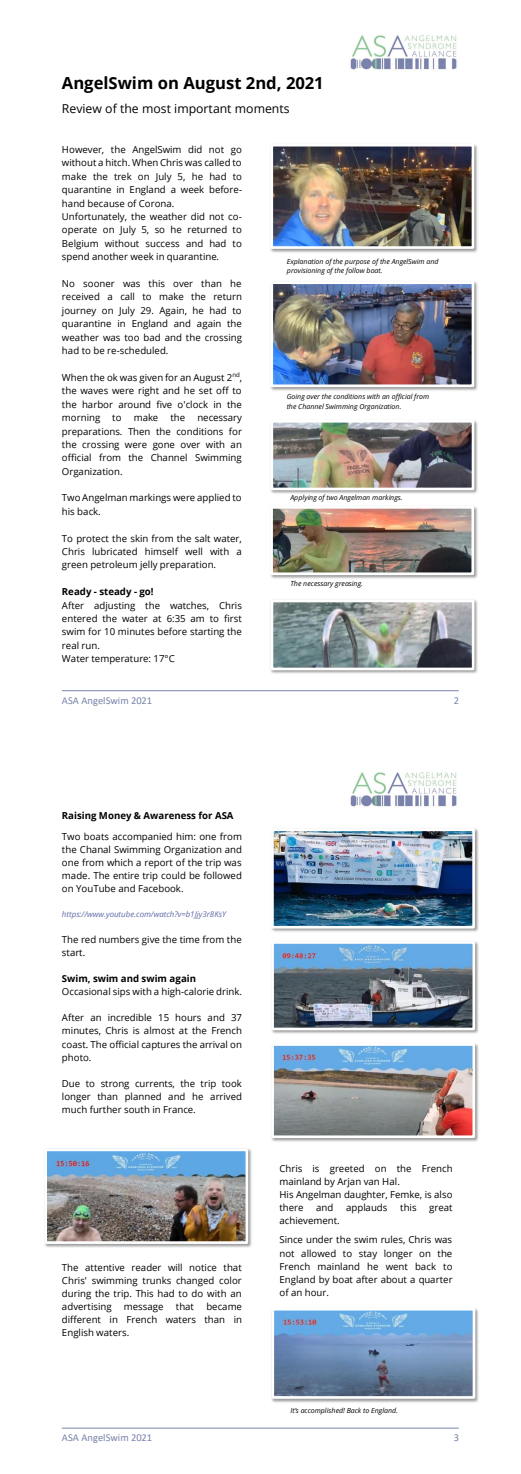
<style>
.page{position:relative;width:521px;height:1474px;background:#fff}
.page>*{position:absolute;margin:0;border:0;box-sizing:border-box;transform-origin:0 0}
.t1{font:700 16.62px "Open Sans";color:#000}
.t2{font:12.25px "Open Sans";color:#000}
.t3{font:10.5px "Calibri";color:#7982ab}
.t4{font:9.62px/13.4px "Open Sans";color:#000;text-align:justify}
.t5{font:700 9.62px "Open Sans";color:#000}
.t6{font:italic 7.88px "Open Sans";letter-spacing:.005em;color:#6068a6}
.t7{font:italic 7px/9.6px "Open Sans";color:#000}
</style>
<div class="page">
<img style="left:350px;top:35px;width:107px;height:35px">
<hr style="left:62px;top:690px;width:397px;height:1px;background:#7a83ac">
<img style="left:270px;top:144px;width:208px;height:109px">
<img style="left:274px;top:148px;width:196px;height:97px">
<div style="left:270px;top:144px;width:204px;height:105px;border:3px solid #fff"></div>
<img style="left:270px;top:281px;width:208px;height:110px">
<img style="left:274px;top:285px;width:196px;height:98px">
<div style="left:270px;top:281px;width:204px;height:106px;border:3px solid #fff"></div>
<img style="left:270px;top:420px;width:208px;height:74px">
<img style="left:274px;top:424px;width:196px;height:62px">
<div style="left:270px;top:420px;width:204px;height:70px;border:3px solid #fff"></div>
<img style="left:270px;top:506px;width:208px;height:73px">
<img style="left:274px;top:510px;width:196px;height:61px">
<div style="left:270px;top:506px;width:204px;height:69px;border:3px solid #fff"></div>
<img style="left:270px;top:600px;width:208px;height:74px">
<img style="left:275px;top:603px;width:195px;height:63px">
<div style="left:271px;top:599px;width:203px;height:71px;border:3px solid #fff"></div>
<img style="left:350px;top:772px;width:107px;height:35px">
<hr style="left:62px;top:1427px;width:397px;height:1px;background:#7a83ac">
<img style="left:271px;top:829px;width:208px;height:103px">
<img style="left:275px;top:832px;width:196px;height:92px">
<div style="left:271px;top:828px;width:204px;height:100px;border:3px solid #fff"></div>
<img style="left:271px;top:941px;width:208px;height:93px">
<img style="left:275px;top:945px;width:196px;height:81px">
<div style="left:271px;top:941px;width:204px;height:89px;border:3px solid #fff"></div>
<img style="left:271px;top:1043px;width:208px;height:99px">
<img style="left:275px;top:1047px;width:196px;height:87px">
<div style="left:271px;top:1043px;width:204px;height:95px;border:3px solid #fff"></div>
<img style="left:44px;top:1149px;width:208px;height:99px">
<img style="left:48px;top:1152px;width:196px;height:87px">
<div style="left:44px;top:1148px;width:204px;height:95px;border:3px solid #fff"></div>
<img style="left:271px;top:1308px;width:208px;height:95px">
<img style="left:275px;top:1311px;width:196px;height:83px">
<div style="left:271px;top:1307px;width:204px;height:91px;border:3px solid #fff"></div>
<h1 class="t1" style="left:62px;top:71px;width:263px">AngelSwim on August 2nd, 2021</h1>
<p class="t2" style="left:62px;top:99px;width:229px">Review of the most important moments</p>
<p class="t4" style="left:62px;top:142px;width:182px;text-align:left">However, the AngelSwim did not go without a hitch. When Chris was called to make the trek on July 5, he had to quarantine in England a week before&shy;hand because of Corona.<br>Unfortunately, the weather did not co&shy;operate on July 5, so he returned to Belgium without success and had to spend another week in quarantine.</p>
<p class="t4" style="left:62px;top:276px;width:182px">No sooner was this over than he received a call to make the return journey on July 29. Again, he had to quarantine in England and again the weather was too bad and the crossing had to be re-scheduled.</p>
<p class="t4" style="left:62px;top:370px;width:182px">When the ok was given for an August 2<sup>nd</sup>, the waves were right and he set off to the harbor around five o'clock in the morning to</p>
<p class="t7" style="left:287px;top:256px;width:153px">Explanation of the purpose of the AngelSwim and provisioning of the follow boat.</p>
<p class="t7" style="left:287px;top:391px;width:144px">Going over the conditions with an official from the Channel Swimming Organization.</p>
<p class="t4" style="left:134px;top:410px;width:26px">make</p>
<p class="t4" style="left:170px;top:410px;width:16px">the</p>
<p class="t4" style="left:62px;top:410px;width:182px;text-indent:135px">necessary preparations. Then the conditions for the crossing were gone over with an official from the Channel Swimming Organization.</p>
<p class="t4" style="left:62px;top:490px;width:181px">Two Angelman markings were applied to his back.</p>
<p class="t4" style="left:62px;top:531px;width:181px">To protect the skin from the salt water, Chris lubricated himself well with a green petroleum jelly preparation.</p>
<p class="t5" style="left:62px;top:585px;width:93px">Ready - steady - go!</p>
<p class="t4" style="left:62px;top:598px;width:181px;text-align:left">After adjusting the watches, Chris entered the water at 6:35 am to first swim for 10 minutes before starting the real run.<br>Water temperature: 17°C</p>
<p class="t7" style="left:290px;top:493px;width:114px">Applying of two Angelman markings.</p>
<p class="t7" style="left:290px;top:578px;width:74px">The necessary greasing.</p>
<p class="t3" style="left:62px;top:695px;width:92px">ASA AngelSwim 2021</p>
<p class="t3" style="left:454px;top:696px;width:7px">2</p>
<p class="t5" style="left:62px;top:808px;width:173px">Raising Money &amp; Awareness for ASA</p>
<p class="t4" style="left:62px;top:829px;width:182px;line-height:13.1px">Two boats accompanied him: one from the Chanal Swimming Organization and one from which a report of the trip was made. The entire trip could be followed on YouTube and Facebook.</p>
<p class="t6" style="left:62px;top:908px;width:165px">https://www.youtube.com/watch?v=b1Jjy3r8KsY</p>
<p class="t4" style="left:62px;top:932px;width:181px;line-height:13.1px">The red numbers give the time from the start.</p>
<p class="t5" style="left:62px;top:971px;width:136px">Swim, swim and swim again</p>
<p class="t4" style="left:62px;top:984px;width:182px">Occasional sips with a high-calorie drink.</p>
<p class="t4" style="left:62px;top:1010px;width:181px;line-height:13.1px">After an incredible 15 hours and 37 minutes, Chris is almost at the French coast. The official captures the arrival on photo.</p>
<p class="t4" style="left:62px;top:1076px;width:182px;line-height:13.1px">Due to strong currents, the trip took longer than planned and he arrived much further south in France.</p>
<p class="t4" style="left:62px;top:1260px;width:181px;line-height:13.1px">The attentive reader will notice that Chris' swimming trunks changed color during the trip. This had to do with an advertising</p>
<p class="t4" style="left:62px;top:1299px;width:182px;line-height:13px;text-indent:144px">became different in French waters than in English waters.</p>
<p class="t4" style="left:124px;top:1299px;width:41px">message</p>
<p class="t4" style="left:176px;top:1299px;width:20px">that</p>
<p class="t4" style="left:279px;top:1161px;width:175px;line-height:13px;text-align:left">Chris is greeted on the French mainland by Arjan van Hal.<br>His Angelman daughter, Femke, is also there</p>
<p class="t4" style="left:316px;top:1200px;width:19px">and</p>
<p class="t4" style="left:346px;top:1200px;width:43px">applauds</p>
<p class="t4" style="left:400px;top:1200px;width:18px">this</p>
<p class="t4" style="left:429px;top:1200px;width:25px">great</p>
<p class="t4" style="left:279px;top:1210px;width:174px;line-height:19.1px">achievement.<br>Since under the swim rules, Chris was</p>
<p class="t4" style="left:279px;top:1245px;width:175px;line-height:13.1px">not allowed to stay longer on the French mainland he went back to England by boat after about a quarter of an hour.</p>
<p class="t7" style="left:291px;top:1405px;width:109px">It’s accomplished! Back to England.</p>
<p class="t3" style="left:62px;top:1433px;width:92px">ASA AngelSwim 2021</p>
<p class="t3" style="left:454px;top:1433px;width:7px">3</p>
</div>
